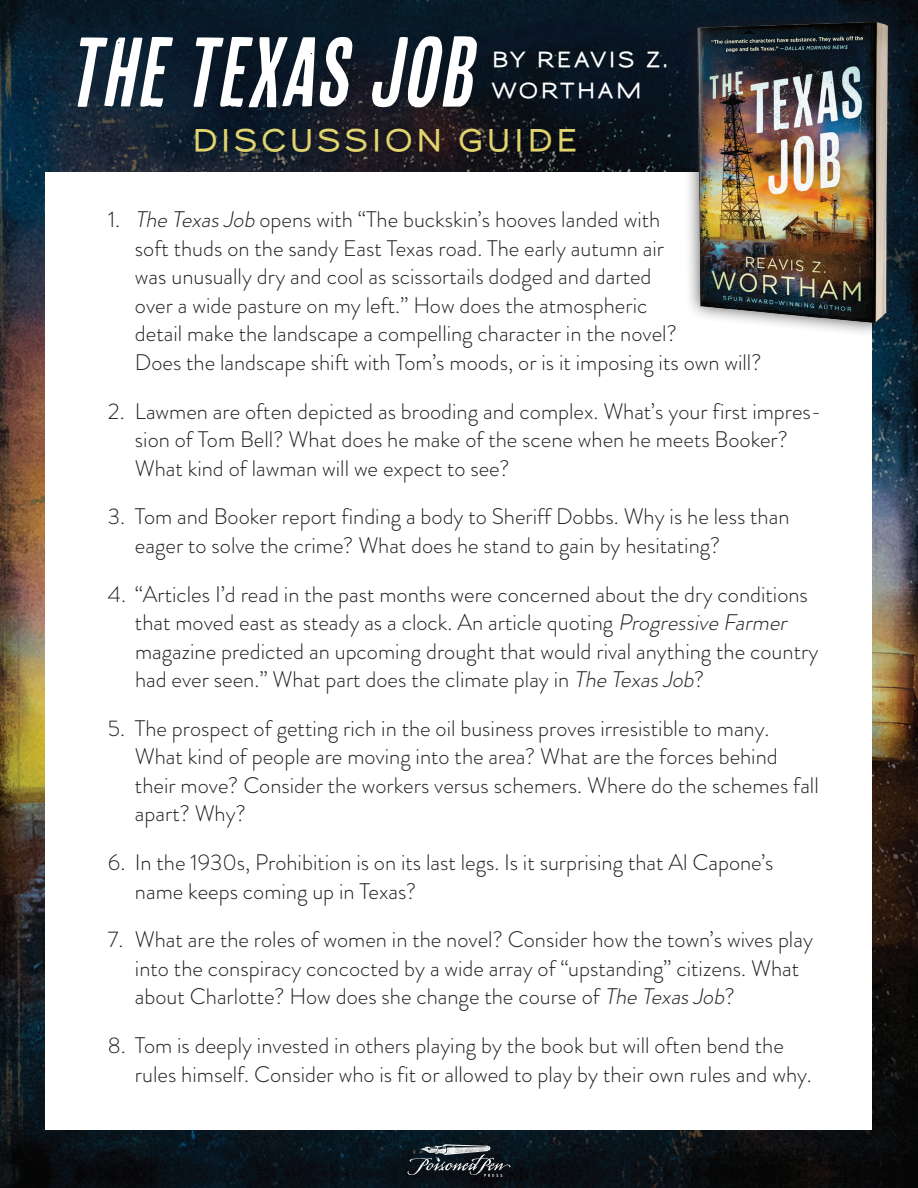
<style>
.page{position:relative;width:918px;height:1188px;background:#fff}
.page>*{position:absolute;margin:0;border:0;box-sizing:border-box;transform-origin:0 0}
.t1{font:italic 98.55px "Cheap Pine Sans";color:#fff}
.t2{font:800 28.5px "Sansumi";letter-spacing:.145em;color:#e2d56f}
.t3{font:300 22.5px/28.5px "Brandon Grotesque";color:#231f20}
.t4{font:800 19.95px "Sansumi";letter-spacing:.155em;color:#fff}
.s1{font-style:italic}
</style>
<div class="page">
<img style="left:0;top:0;width:918px;height:486px">
<img style="left:0;top:486px;width:918px;height:702px">
<div style="left:46px;top:172px;width:826px;height:958px;background:#fff"></div>
<div style="left:683px;top:7px;width:219px;height:330px;background:#231f20;opacity:.75"></div>
<img style="left:681px;top:19px;width:213px;height:306px">
<svg style="left:408px;top:1144px;width:102px;height:33px;background:#3d4449"></svg>
<h1 class="t1" style="left:66px;top:18px;width:427px">THETEXAS JOB</h1>
<p class="t4" style="left:492px;top:48px;width:179px">BY REAVIS Z.</p>
<p class="t4" style="left:492px;top:78px;width:151px">WORTHAM</p>
<p class="t2" style="left:192px;top:123px;width:386px">DISCUSSION GUIDE</p>
<p class="t3" style="left:135px;top:206px;width:628px;text-indent:-27px">1. <span class="s1">The TexasJob</span> opens with “The buckskin’s hooves landed with<br>soft thuds on the sandy East Texas road. The early autumn air<br>was unusually dry and cool as scissortails dodged and darted<br>over a wide pasture on my left.” How does the atmospheric<br>detail make the landscape a compelling character in the novel?<br>Does the landscape shift with Tom’s moods, or is it imposing its own will?</p>
<p class="t3" style="left:135px;top:397px;width:688px;text-indent:-27px">2. Lawmen are often depicted as brooding and complex. What’s your first impres&shy;sion of Tom Bell? What does he make of the scene when he meets Booker?<br>What kind of lawman will we expect to see?</p>
<p class="t3" style="left:135px;top:503px;width:656px;text-indent:-27px">3. Tom and Booker report finding a body to Sheriff Dobbs. Why is he less than eager to solve the crime? What does he stand to gain by hesitating?</p>
<p class="t3" style="left:135px;top:580px;width:685px;text-indent:-27px">4. “Articles I’d read in the past months were concerned about the dry conditions that moved east as steady as a clock. An article quoting <span class="s1">Progressive Farmer </span>magazine predicted an upcoming drought that would rival anything the country had ever seen.” What part does the climate play in <span class="s1">The TexasJob</span>?</p>
<p class="t3" style="left:135px;top:714px;width:685px;text-indent:-27px">5. The prospect of getting rich in the oil business proves irresistible to many.<br>What kind of people are moving into the area? What are the forces behind their move? Consider the workers versus schemers. Where do the schemes fall apart? Why?</p>
<p class="t3" style="left:135px;top:848px;width:640px;text-indent:-27px">6. In the 1930s, Prohibition is on its last legs. Is it surprising that Al Capone’s name keeps coming up in Texas?</p>
<p class="t3" style="left:135px;top:926px;width:679px;text-indent:-27px">7. What are the roles of women in the novel? Consider how the town’s wives play into the conspiracy concocted by a wide array of “upstanding” citizens. What about Charlotte? How does she change the course of <span class="s1">The TexasJob</span>?</p>
<p class="t3" style="left:135px;top:1031px;width:678px;text-indent:-27px">8. Tom is deeply invested in others playing by the book but will often bend the rules himself. Consider who is fit or allowed to play by their own rules and why.</p>
</div>
